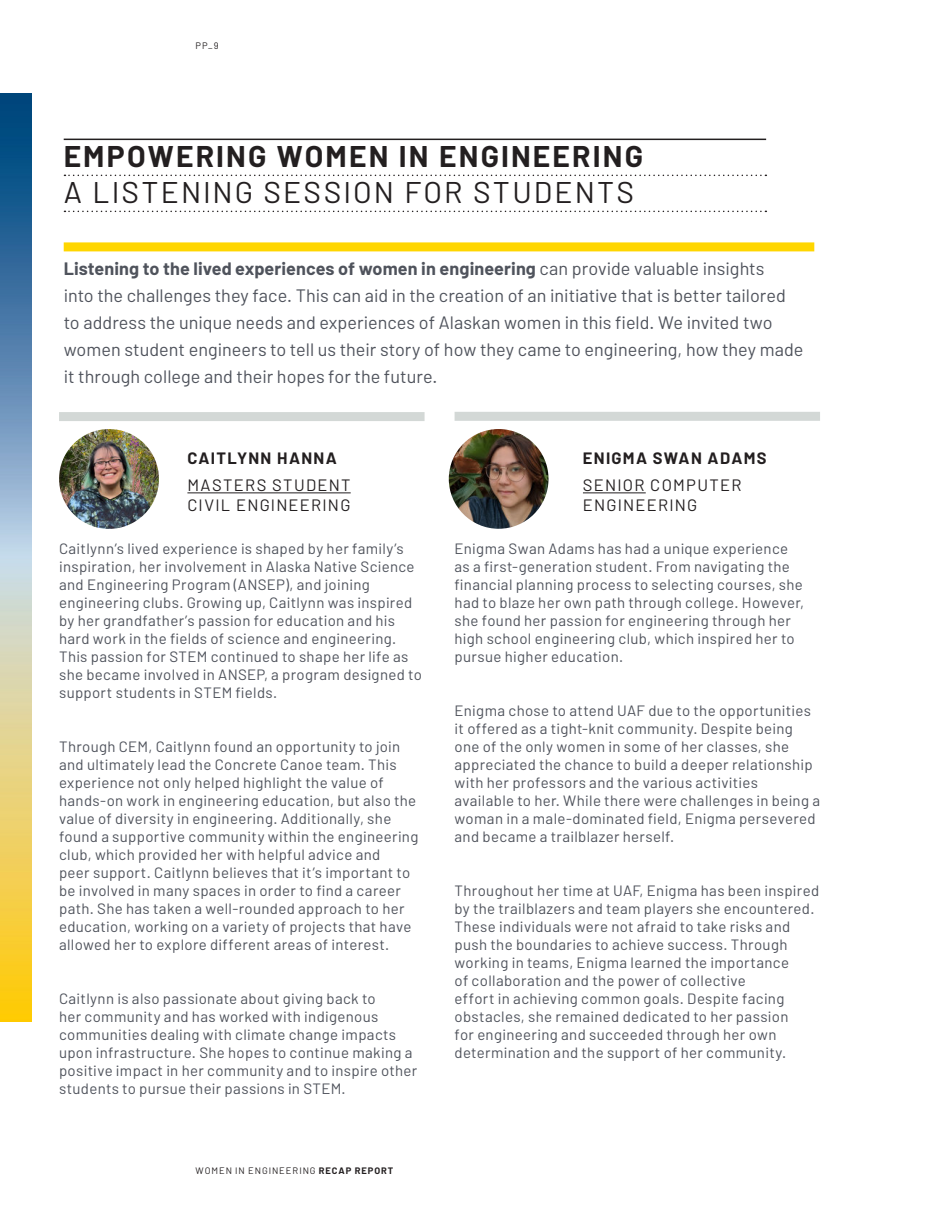
<style>
.page{position:relative;width:944px;height:1214px;background:#fff}
.page>*{position:absolute;margin:0;border:0;box-sizing:border-box;transform-origin:0 0}
.H1___No_Indent__Left{font:700 30px "Barlow";letter-spacing:.07em;color:#231f20}
.H1___No_Indent__Left-2{font:30px "Barlow";letter-spacing:.07em;color:#231f20}
.t1{font:18px/27px "Barlow";color:#4f535c}
.C___No_indent{font:16.5px/19.5px "Barlow";letter-spacing:.075em;color:#231f20}
.C___No_indent-2{font:700 16.5px "Barlow";letter-spacing:.08em;color:#231f20}
.BC{font:15px/18px "Barlow";letter-spacing:.02em;color:#4f535c}
.t2{font:9.3px "Barlow";letter-spacing:.105em;color:#231f20}
.s1{font-weight:700}
</style>
<div class="page">
<img style="left:0;top:94px;width:31px;height:927px">
<hr style="left:187px;top:492px;width:164px;height:1px;background:#231f20">
<hr style="left:583px;top:492px;width:62px;height:1px;background:#231f20">
<div style="left:64px;top:242px;width:750px;height:9px;background:#ffd600"></div>
<div style="left:59px;top:412px;width:365px;height:9px;background:#d3d8d6"></div>
<div style="left:454px;top:412px;width:366px;height:9px;background:#d3d8d6"></div>
<img style="left:59px;top:429px;width:100px;height:100px;border-radius:50px">
<img style="left:449px;top:429px;width:99px;height:100px;border-radius:50px">
<hr style="left:64px;top:139px;width:702px;height:1px;background:#231f20">
<svg style="left:64px;top:175px;width:702px;height:1px"></svg>
<svg style="left:64px;top:211px;width:702px;height:1px"></svg>
<p class="t2" style="left:195px;top:40px;width:25px">PP_9</p>
<p class="H1___No_Indent__Left" style="left:64px;top:138px;width:580px">EMPOWERING WOMEN IN ENGINEERING</p>
<p class="H1___No_Indent__Left-2" style="left:64px;top:174px;width:572px">A LISTENING SESSION FOR STUDENTS</p>
<h2 class="t1" style="left:64px;top:255px;width:741px"><span class="s1">Listening to the lived experiences of women in engineering</span> can provide valuable insights<br>into the challenges they face. This can aid in the creation of an initiative that is better tailored to address the unique needs and experiences of Alaskan women in this field. We invited two women student engineers to tell us their story of how they came to engineering, how they made it through college and their hopes for the future.</h2>
<p class="C___No_indent-2" style="left:187px;top:448px;width:151px">CAITLYNN HANNA</p>
<p class="C___No_indent" style="left:187px;top:475px;width:165px">MASTERS STUDENT<br>CIVIL ENGINEERING</p>
<p class="BC" style="left:59px;top:539px;width:364px">Caitlynn’s lived experience is shaped by her family’s inspiration, her involvement in Alaska Native Science and Engineering Program (ANSEP), and joining engineering clubs. Growing up, Caitlynn was inspired by her grandfather’s passion for education and his hard work in the fields of science and engineering.<br>This passion for STEM continued to shape her life as she became involved in ANSEP, a program designed to support students in STEM fields.</p>
<p class="BC" style="left:59px;top:737px;width:361px">Through CEM, Caitlynn found an opportunity to join and ultimately lead the Concrete Canoe team. This experience not only helped highlight the value of hands-on work in engineering education, but also the value of diversity in engineering. Additionally, she found a supportive community within the engineering club, which provided her with helpful advice and<br>peer support. Caitlynn believes that it’s important to be involved in many spaces in order to find a career path. She has taken a well-rounded approach to her education, working on a variety of projects that have allowed her to explore different areas of interest.</p>
<p class="BC" style="left:59px;top:989px;width:360px">Caitlynn is also passionate about giving back to<br>her community and has worked with indigenous communities dealing with climate change impacts upon infrastructure. She hopes to continue making a positive impact in her community and to inspire other students to pursue their passions in STEM.</p>
<p class="t2" style="left:195px;top:1165px;width:199px">WOMEN IN ENGINEERING <span class="s1">RECAP REPORT</span></p>
<p class="C___No_indent-2" style="left:583px;top:448px;width:185px">ENIGMA SWAN ADAMS</p>
<p class="C___No_indent" style="left:583px;top:475px;width:160px">SENIOR COMPUTER<br>ENGINEERING</p>
<p class="BC" style="left:454px;top:539px;width:351px">Enigma Swan Adams has had a unique experience as a first-generation student. From navigating the financial planning process to selecting courses, she had to blaze her own path through college. However, she found her passion for engineering through her high school engineering club, which inspired her to pursue higher education.</p>
<p class="BC" style="left:454px;top:701px;width:367px">Enigma chose to attend UAF due to the opportunities it offered as a tight-knit community. Despite being one of the only women in some of her classes, she appreciated the chance to build a deeper relationship with her professors and the various activities available to her. While there were challenges in being a woman in a male-dominated field, Enigma persevered and became a trailblazer herself.</p>
<p class="BC" style="left:454px;top:881px;width:366px">Throughout her time at UAF, Enigma has been inspired by the trailblazers and team players she encountered.<br>These individuals were not afraid to take risks and push the boundaries to achieve success. Through working in teams, Enigma learned the importance<br>of collaboration and the power of collective<br>effort in achieving common goals. Despite facing obstacles, she remained dedicated to her passion<br>for engineering and succeeded through her own determination and the support of her community.</p>
</div>
